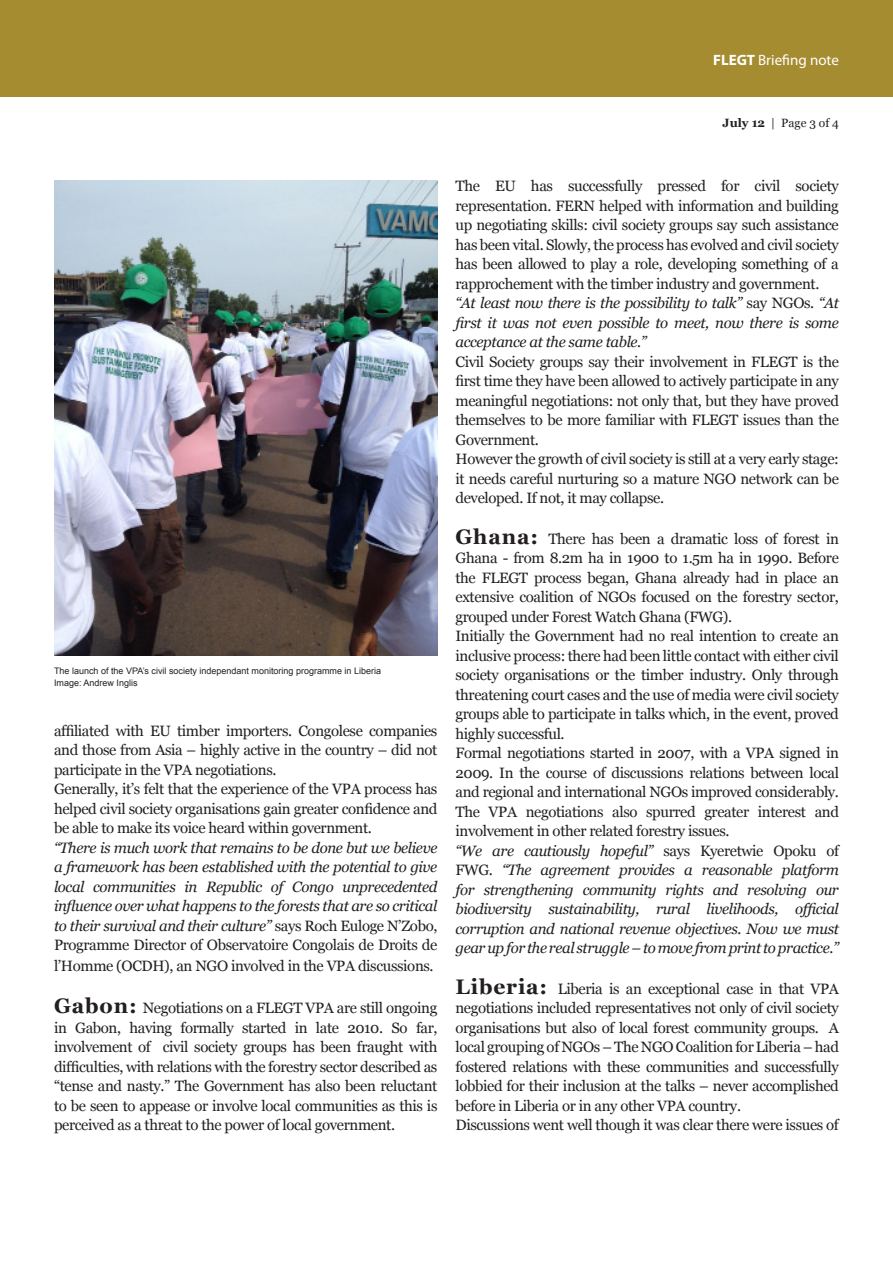
<style>
.page{position:relative;width:893px;height:1263px;background:#fff}
.page>*{position:absolute;margin:0;border:0;box-sizing:border-box;transform-origin:0 0}
.Intro_text{font:15px/19.5px "Georgia";letter-spacing:-.025em;color:#231f20;text-align:justify}
.Intro_text-2{font:italic 15px/19.5px "Georgia";letter-spacing:-.025em;color:#231f20;text-align:justify}
.Author_name{font:15px "Myriad Pro";color:#fff}
.t1{font:12px "Georgia";color:#231f20}
.Author_name-2{font:9px "Arial";color:#231f20}
.s1{font-weight:700}
.s2{font-style:normal}
.s3{font-weight:700;font-size:21px}
</style>
<div class="page">
<div style="left:0;top:0;width:893px;height:96px;background:#a58c30"></div>
<img style="left:54px;top:180px;width:383px;height:476px">
<p class="Author_name" style="left:713px;top:51px;width:127px"><span class="s1">FLEGT</span> Briefing note</p>
<p class="t1" style="left:722px;top:115px;width:118px"><span class="s1">July 12</span> | Page 3 of 4</p>
<p class="Author_name-2" style="left:54px;top:665px;width:329px">The launch of the VPA’s civil society independant monitoring programme in Liberia</p>
<p class="Author_name-2" style="left:54px;top:677px;width:85px">Image: Andrew Inglis</p>
<p class="Intro_text" style="left:54px;top:721px;width:385px">affiliated with EU timber importers. Congolese companies and those from Asia – highly active in the country – did not participate in the VPA negotiations.</p>
<p class="Intro_text" style="left:54px;top:780px;width:385px">Generally, it’s felt that the experience of the VPA process has helped civil society organisations gain greater confidence and be able to make its voice heard within government.</p>
<p class="Intro_text-2" style="left:54px;top:838px;width:385px">“There is much work that remains to be done but we believe a framework has been established with the potential to give local communities in Republic of Congo unprecedented influence over what happens to the forests that are so critical to their survival and their culture” <span class="s2">says Roch Euloge N’Zobo, Programme Director of Observatoire Congolais de Droits de</span></p>
<p class="Intro_text" style="left:54px;top:957px;width:381px">l’Homme (OCDH), an NGO involved in the VPA discussions.</p>
<p class="Intro_text" style="left:54px;top:999px;width:385px"><span class="s3">Gabon:</span> Negotiations on a FLEGT VPA are still ongoing in Gabon, having formally started in late 2010. So far, involvement of civil society groups has been fraught with difficulties, with relations with the forestry sector described as “tense and nasty.” The Government has also been reluctant to be seen to appease or involve local communities as this is perceived as a threat to the power of local government.</p>
<p class="Intro_text" style="left:455px;top:177px;width:385px">The EU has successfully pressed for civil society representation. FERN helped with information and building up negotiating skills: civil society groups say such assistance has been vital. Slowly, the process has evolved and civil society has been allowed to play a role, developing something of a rapprochement with the timber industry and government.</p>
<p class="Intro_text-2" style="left:455px;top:294px;width:385px">“At least now there is the possibility to talk” <span class="s2">say NGOs.</span> “At first it was not even possible to meet, now there is some acceptance at the same table.”</p>
<p class="Intro_text" style="left:455px;top:352px;width:385px">Civil Society groups say their involvement in FLEGT is the first time they have been allowed to actively participate in any meaningful negotiations: not only that, but they have proved themselves to be more familiar with FLEGT issues than the Government.</p>
<p class="Intro_text" style="left:455px;top:450px;width:385px">However the growth of civil society is still at a very early stage: it needs careful nurturing so a mature NGO network can be developed. If not, it may collapse.</p>
<p class="Intro_text" style="left:455px;top:529px;width:385px"><span class="s3">Ghana:</span> There has been a dramatic loss of forest in Ghana - from 8.2m ha in 1900 to 1.5m ha in 1990. Before the FLEGT process began, Ghana already had in place an extensive coalition of NGOs focused on the forestry sector, grouped under Forest Watch Ghana (FWG).</p>
<p class="Intro_text" style="left:455px;top:627px;width:385px">Initially the Government had no real intention to create an inclusive process: there had been little contact with either civil society organisations or the timber industry. Only through threatening court cases and the use of media were civil society groups able to participate in talks which, in the event, proved highly successful.</p>
<p class="Intro_text" style="left:455px;top:744px;width:385px">Formal negotiations started in 2007, with a VPA signed in 2009. In the course of discussions relations between local and regional and international NGOs improved considerably.<br>The VPA negotiations also spurred greater interest and involvement in other related forestry issues.</p>
<p class="Intro_text-2" style="left:455px;top:841px;width:385px">“We are cautiously hopeful” <span class="s2">says Kyeretwie Opoku of FWG.</span> “The agreement provides a reasonable platform for strengthening community rights and resolving our biodiversity sustainability, rural livelihoods, official corruption and national revenue objectives. Now we must gear up for the real struggle – to move from print to practice.”</p>
<p class="Intro_text" style="left:455px;top:979px;width:385px"><span class="s3">Liberia:</span> Liberia is an exceptional case in that VPA negotiations included representatives not only of civil society organisations but also of local forest community groups. A local grouping of NGOs – The NGO Coalition for Liberia – had fostered relations with these communities and successfully lobbied for their inclusion at the talks – never accomplished before in Liberia or in any other VPA country.</p>
<p class="Intro_text" style="left:455px;top:1116px;width:385px">Discussions went well though it was clear there were issues of</p>
</div>
